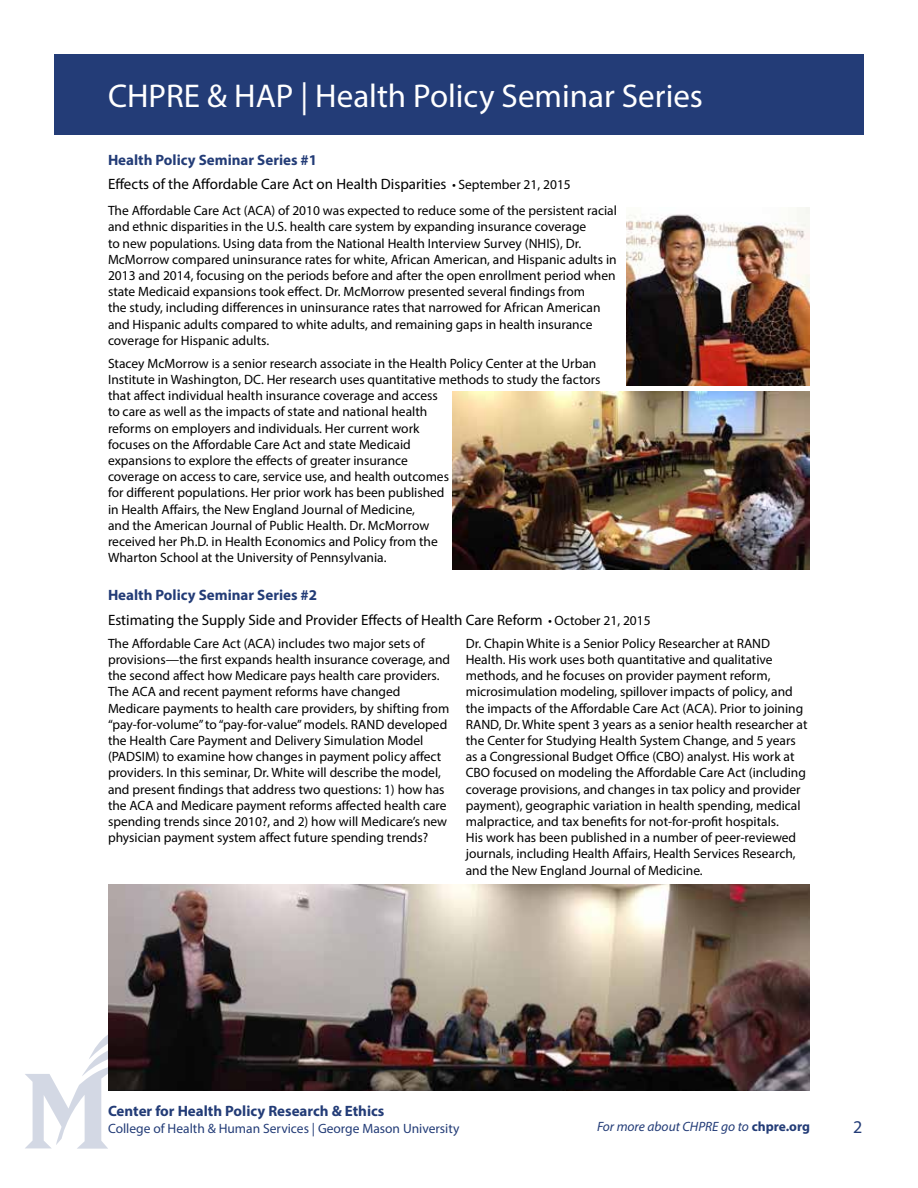
<style>
.page{position:relative;width:918px;height:1188px;background:#fff}
.page>*{position:absolute;margin:0;border:0;box-sizing:border-box;transform-origin:0 0}
.t1{font:33px "Myriad Pro";color:#fff}
.t2{font:18px "Myriad Pro";color:#233c77}
.t3{font:15px/24.8px "Myriad Pro";color:#000}
.t4{font:700 15px "Myriad Pro";color:#233c77}
.t5{font:13.5px/16.2px "Myriad Pro";color:#000}
.t6{font:13.5px "Myriad Pro";color:#233c77}
.t7{font:italic 13.5px "Myriad Pro";color:#233c77}
.s1{font-weight:700;color:#233c77}
.s2{font-style:italic;font-size:13.5px}
.s3{font-size:13.5px}
.s4{font-weight:700;font-style:normal}
</style>
<div class="page">
<div style="left:54px;top:54px;width:810px;height:81px;background:#233c77"></div>
<svg style="left:25px;top:1035px;width:83px;height:114px"></svg>
<img style="left:108px;top:885px;width:702px;height:206px">
<img style="left:453px;top:392px;width:357px;height:178px">
<img style="left:626px;top:207px;width:184px;height:179px">
<h1 class="t1" style="left:108px;top:75px;width:597px">CHPRE &amp; HAP | Health Policy Seminar Series</h1>
<p class="t3" style="left:108px;top:147px;width:464px"><span class="s1">Health Policy Seminar Series #1<br></span>Effects of the Affordable Care Act on Health Disparities <span class="s2">•</span> <span class="s3">September 21, 2015</span></p>
<p class="t5" style="left:108px;top:202px;width:510px">The Affordable Care Act (ACA) of 2010 was expected to reduce some of the persistent racial and ethnic disparities in the U.S. health care system by expanding insurance coverage<br>to new populations. Using data from the National Health Interview Survey (NHIS), Dr.<br>McMorrow compared uninsurance rates for white, African American, and Hispanic adults in 2013 and 2014, focusing on the periods before and after the open enrollment period when state Medicaid expansions took effect. Dr. McMorrow presented several findings from<br>the study, including differences in uninsurance rates that narrowed for African American and Hispanic adults compared to white adults, and remaining gaps in health insurance coverage for Hispanic adults.</p>
<p class="t5" style="left:108px;top:355px;width:494px">Stacey McMorrow is a senior research associate in the Health Policy Center at the Urban Institute in Washington, DC. Her research uses quantitative methods to study the factors that affect individual health insurance coverage and access<br>to care as well as the impacts of state and national health<br>reforms on employers and individuals. Her current work<br>focuses on the Affordable Care Act and state Medicaid<br>expansions to explore the effects of greater insurance<br>coverage on access to care, service use, and health outcomes<br>for different populations. Her prior work has been published<br>in Health Affairs, the New England Journal of Medicine,<br>and the American Journal of Public Health. Dr. McMorrow<br>received her Ph.D. in Health Economics and Policy from the<br>Wharton School at the University of Pennsylvania.</p>
<p class="t3" style="left:108px;top:583px;width:544px"><span class="s1">Health Policy Seminar Series #2<br></span>Estimating the Supply Side and Provider Effects of Health Care Reform <span class="s2">•</span> <span class="s3">October 21, 2015</span></p>
<p class="t5" style="left:108px;top:635px;width:344px">The Affordable Care Act (ACA) includes two major sets of provisions—the first expands health insurance coverage, and the second affect how Medicare pays health care providers.<br>The ACA and recent payment reforms have changed Medicare payments to health care providers, by shifting from “pay-for-volume” to “pay-for-value” models. RAND developed the Health Care Payment and Delivery Simulation Model (PADSIM) to examine how changes in payment policy affect providers. In this seminar, Dr. White will describe the model, and present findings that address two questions: 1) how has the ACA and Medicare payment reforms affected health care spending trends since 2010?, and 2) how will Medicare’s new physician payment system affect future spending trends?</p>
<p class="t5" style="left:466px;top:635px;width:343px">Dr. Chapin White is a Senior Policy Researcher at RAND Health. His work uses both quantitative and qualitative methods, and he focuses on provider payment reform, microsimulation modeling, spillover impacts of policy, and the impacts of the Affordable Care Act (ACA). Prior to joining RAND, Dr. White spent 3 years as a senior health researcher at the Center for Studying Health System Change, and 5 years as a Congressional Budget Office (CBO) analyst. His work at CBO focused on modeling the Affordable Care Act (including coverage provisions, and changes in tax policy and provider payment), geographic variation in health spending, medical malpractice, and tax benefits for not-for-profit hospitals.<br>His work has been published in a number of peer-reviewed journals, including Health Affairs, Health Services Research, and the New England Journal of Medicine.</p>
<p class="t4" style="left:108px;top:1101px;width:278px">Center for Health Policy Research &amp; Ethics</p>
<p class="t6" style="left:108px;top:1121px;width:353px">College of Health &amp; Human Services | George Mason University</p>
<p class="t7" style="left:597px;top:1118px;width:214px">For more about CHPRE go to <span class="s4">chpre.org</span></p>
<h2 class="t2" style="left:853px;top:1116px;width:11px">2</h2>
</div>
